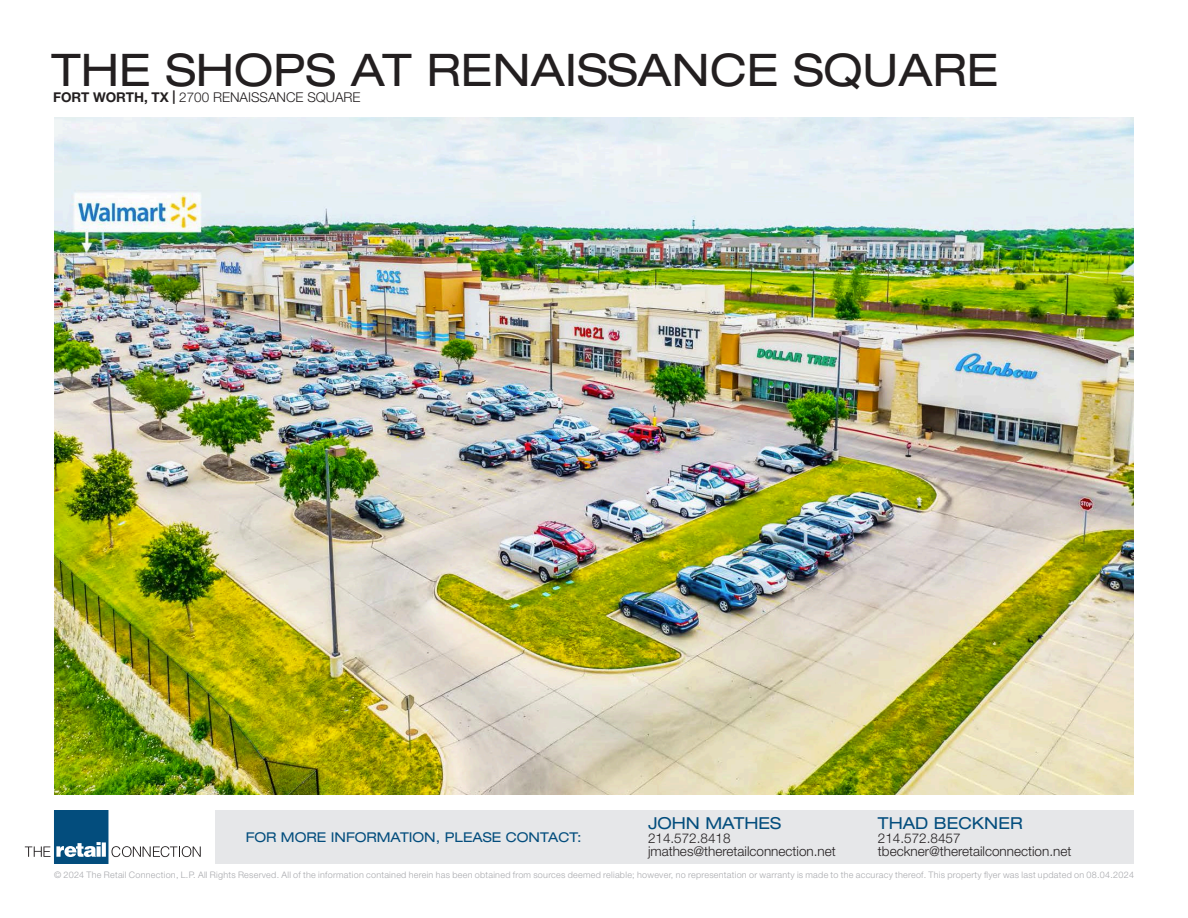
<style>
.page{position:relative;width:1188px;height:918px;background:#fff}
.page>*{position:absolute;margin:0;border:0;box-sizing:border-box;transform-origin:0 0}
.t1{font:expanded 45px "Helvetica Neue LT Std";color:#231f20}
.t2{font:expanded 16.5px "Helvetica Neue LT Std";color:#034d7d}
.t3{font:300 13.5px "Helvetica Neue LT Std";color:#231f20}
.t4{font:expanded 13.5px "Helvetica Neue LT Std";color:#034d7d}
.t5{font:300 9px "Helvetica Neue LT Std";letter-spacing:.03em;color:#a8a9ad}
.s1{font-weight:700}
</style>
<div class="page">
<svg style="left:25px;top:810px;width:176px;height:54px"></svg>
<div style="left:216px;top:810px;width:918px;height:54px;background:#e6e7e9"></div>
<img style="left:54px;top:117px;width:1080px;height:678px">
<p class="t1" style="left:52px;top:43px;width:948px">THE SHOPS AT RENAISSANCE SQUARE</p>
<p class="t3" style="left:53px;top:89px;width:309px"><span class="s1">FORT WORTH, TX |</span> 2700 RENAISSANCE SQUARE</p>
<p class="t4" style="left:246px;top:829px;width:337px">FOR MORE INFORMATION, PLEASE CONTACT:</p>
<p class="t2" style="left:648px;top:814px;width:135px">JOHN MATHES</p>
<p class="t3" style="left:648px;top:830px;width:84px">214.572.8418</p>
<p class="t3" style="left:648px;top:843px;width:189px">jmathes@theretailconnection.net</p>
<p class="t2" style="left:878px;top:814px;width:146px">THAD BECKNER</p>
<p class="t3" style="left:878px;top:830px;width:84px">214.572.8457</p>
<p class="t3" style="left:878px;top:843px;width:195px">tbeckner@theretailconnection.net</p>
<p class="t5" style="left:54px;top:869px;width:1082px">© 2024 The Retail Connection, L.P. All Rights Reserved. All of the information contained herein has been obtained from sources deemed reliable; however, no representation or warranty is made to the accuracy thereof. This property flyer was last updated on 08.04.2024</p>
</div>
